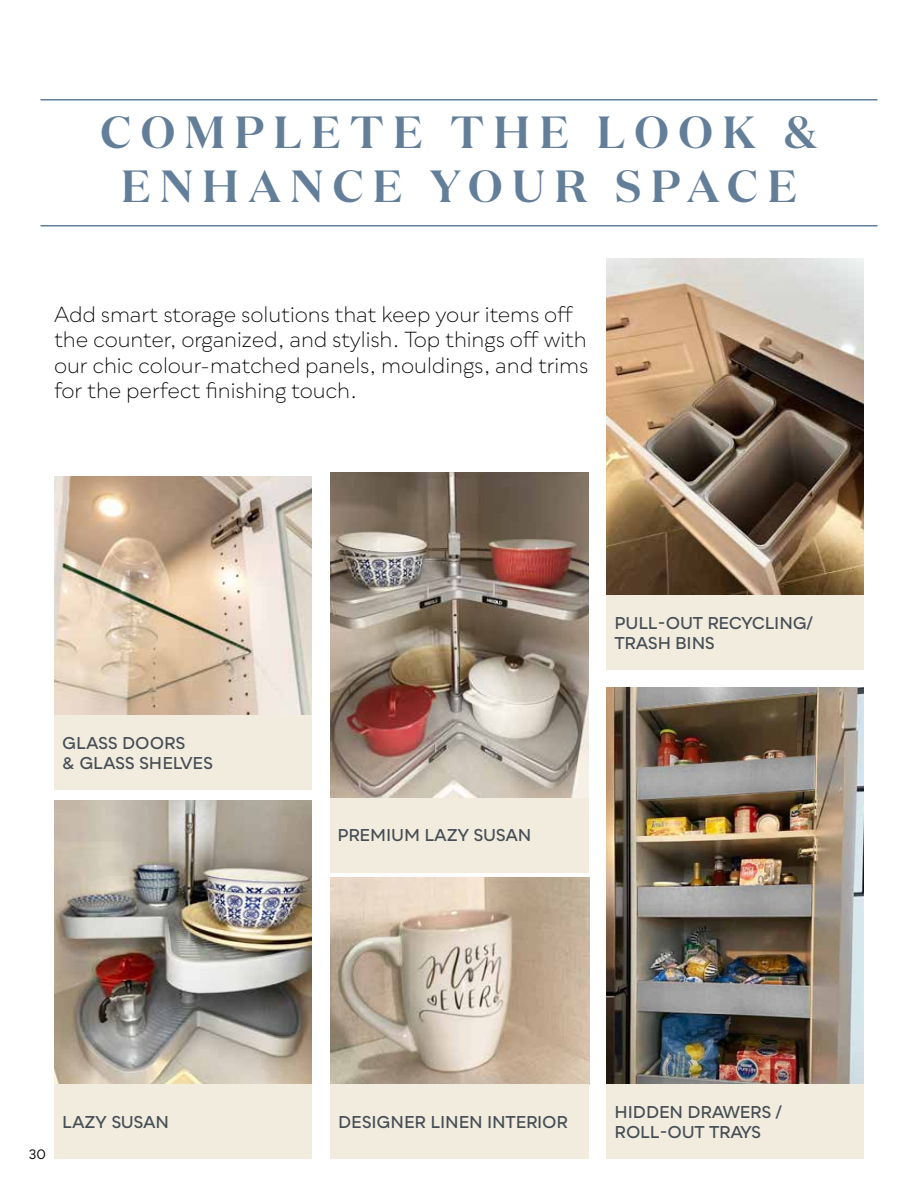
<style>
.page{position:relative;width:918px;height:1188px;background:#fff}
.page>*{position:absolute;margin:0;border:0;box-sizing:border-box;transform-origin:0 0}
.t1{font:600 45px/54px "Domaine Disp";letter-spacing:.21em;color:#627e99;text-align:center}
.t2{font:300 21px/25.2px "Qualion";letter-spacing:-.005em;color:#000}
.t3{font:600 16.5px/19.5px "Qualion";letter-spacing:-.02em;color:#464e55}
.t4{font:13.5px "Qualion";color:#000}
</style>
<div class="page">
<img style="left:55px;top:476px;width:257px;height:240px">
<div style="left:55px;top:716px;width:257px;height:74px;background:#f2ecdf"></div>
<img style="left:607px;top:259px;width:257px;height:337px">
<div style="left:607px;top:596px;width:257px;height:74px;background:#f2ecdf"></div>
<img style="left:55px;top:800px;width:256px;height:285px">
<div style="left:55px;top:1085px;width:257px;height:74px;background:#f2ecdf"></div>
<img style="left:330px;top:472px;width:259px;height:326px">
<div style="left:330px;top:798px;width:259px;height:74px;background:#f2ecdf"></div>
<img style="left:607px;top:688px;width:257px;height:397px">
<div style="left:607px;top:1085px;width:257px;height:74px;background:#f2ecdf"></div>
<img style="left:330px;top:878px;width:259px;height:207px">
<div style="left:330px;top:1085px;width:259px;height:74px;background:#f2ecdf"></div>
<hr style="left:40px;top:225px;width:838px;height:2px;background:#627e99">
<hr style="left:40px;top:99px;width:838px;height:2px;background:#627e99">
<h1 class="t1" style="left:101px;top:105px;width:718px">COMPLETE THE LOOK &amp;<br>ENHANCE YOUR SPACE</h1>
<p class="t2" style="left:54px;top:302px;width:536px">Add smart storage solutions that keep your items off the counter, organized, and stylish. Top things off with our chic colour-matched panels, mouldings, and trims for the perfect finishing touch.</p>
<p class="t3" style="left:62px;top:734px;width:152px">GLASS DOORS<br>&amp; GLASS SHELVES</p>
<p class="t3" style="left:338px;top:826px;width:195px">PREMIUM LAZY SUSAN</p>
<p class="t3" style="left:614px;top:614px;width:200px">PULL-OUT RECYCLING/<br>TRASH BINS</p>
<p class="t4" style="left:29px;top:1147px;width:19px">30</p>
<p class="t3" style="left:62px;top:1112px;width:108px">LAZY SUSAN</p>
<p class="t3" style="left:338px;top:1112px;width:232px">DESIGNER LINEN INTERIOR</p>
<p class="t3" style="left:614px;top:1103px;width:169px">HIDDEN DRAWERS /<br>ROLL-OUT TRAYS</p>
</div>
